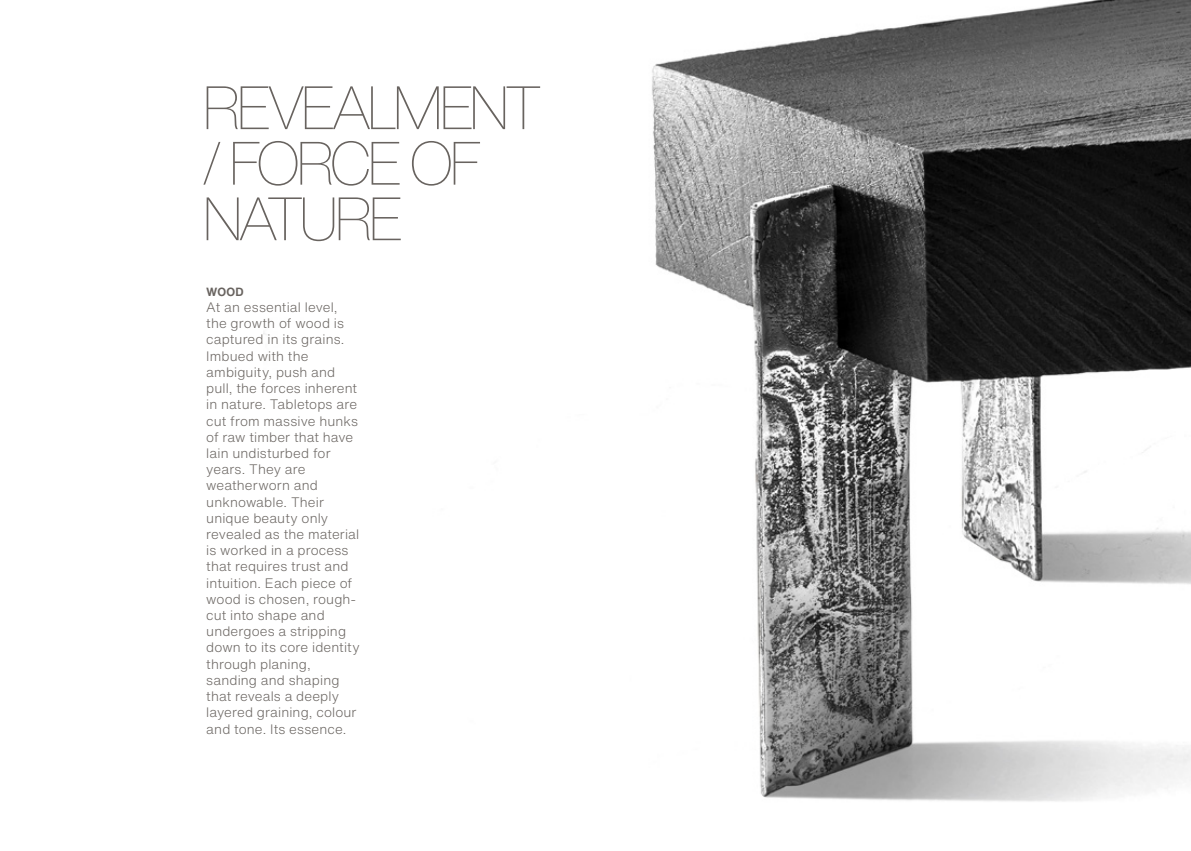
<style>
.page{position:relative;width:1191px;height:851px;background:#fff}
.page>*{position:absolute;margin:0;border:0;box-sizing:border-box;transform-origin:0 0}
.t1{font:100 60px/55.5px "Helvetica Now Display";letter-spacing:-.055em;color:#68635f}
.t2{font:300 13.5px/16.2px "Helvetica Now Text";letter-spacing:.01em;color:#68635f}
.t3{font:700 11.7px "Helvetica Now Text";color:#68635f}
</style>
<div class="page">
<img style="left:263px;top:0;width:928px;height:802px">
<h1 class="t1" style="left:203px;top:79px;width:340px">REVEALMENT / FORCE OF<br>NATURE</h1>
<p class="t3" style="left:206px;top:283px;width:39px">WOOD</p>
<p class="t2" style="left:206px;top:298px;width:155px">At an essential level, the growth of wood is captured in its grains.<br>Imbued with the ambiguity, push and pull, the forces inherent in nature. Tabletops are cut from massive hunks of raw timber that have lain undisturbed for years. They are weatherworn and unknowable. Their unique beauty only revealed as the material is worked in a process that requires trust and intuition. Each piece of wood is chosen, rough&shy;cut into shape and undergoes a stripping down to its core identity through planing, sanding and shaping that reveals a deeply layered graining, colour and tone. Its essence.</p>
</div>
